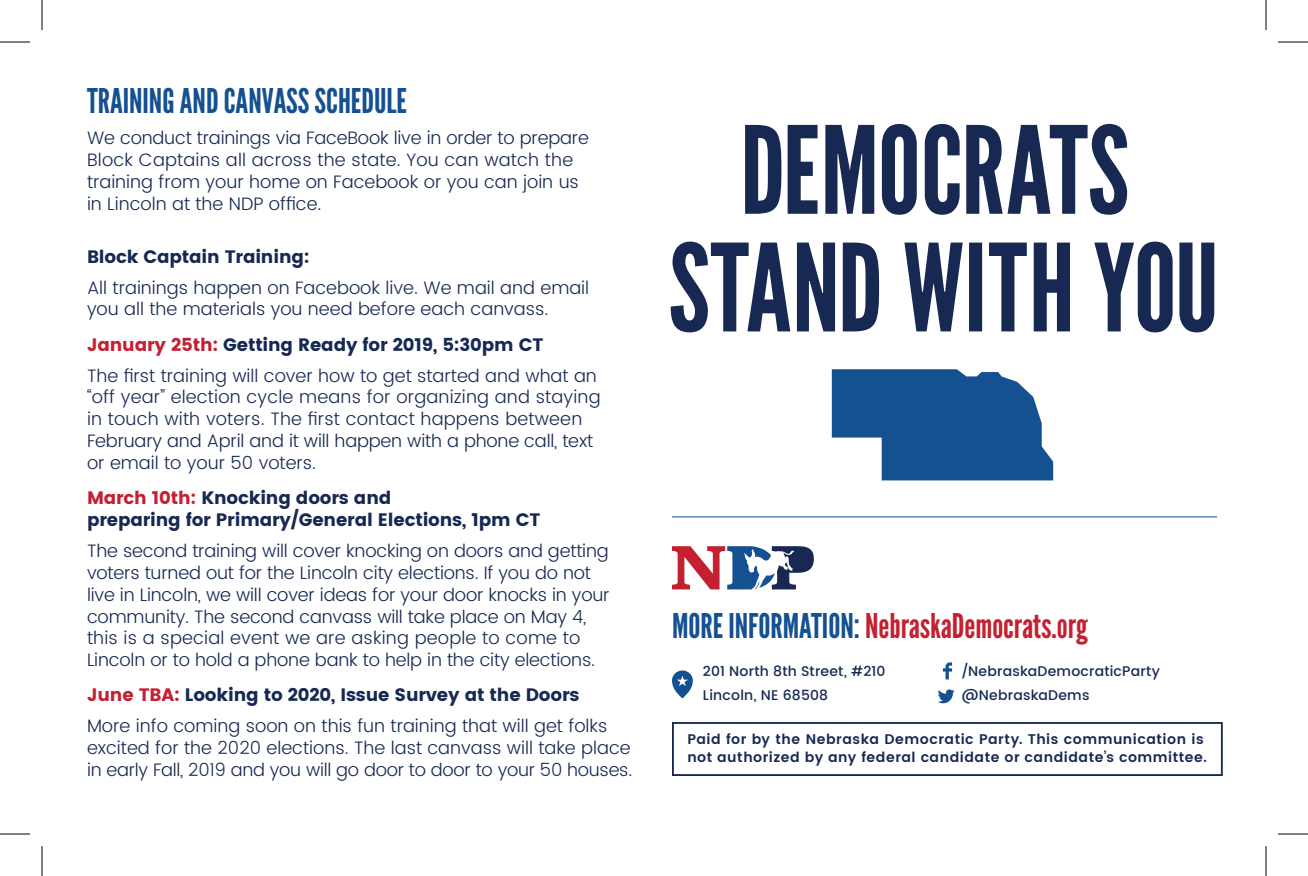
<style>
.page{position:relative;width:1308px;height:876px;background:#fff}
.page>*{position:absolute;margin:0;border:0;box-sizing:border-box;transform-origin:0 0}
.t1{font:34px "League Gothic";color:#c42032}
.t2{font:34px "League Gothic";color:#155091}
.t3{font:300 18px/21.8px "Poppins";color:#172953}
.t4{font:18px/21.8px "Poppins";letter-spacing:-.01em;color:#172953}
.t5{font:600 14px/18px "Poppins";letter-spacing:.035em;color:#172953}
.t6{font:500 14px/24px "Poppins";letter-spacing:.015em;color:#172953}
.s1{font-weight:400;color:#c42032}
.s2{font-weight:400}
.s3{color:#c42032}
.s4{color:#155091}
</style>
<div class="page">
<svg style="left:938px;top:689px;width:17px;height:14px"></svg>
<svg style="left:943px;top:662px;width:9px;height:17px"></svg>
<svg style="left:672px;top:671px;width:21px;height:27px"></svg>
<svg style="left:677px;top:676px;width:11px;height:10px"></svg>
<div style="left:672px;top:722px;width:551px;height:54px;border:2px solid #172953"></div>
<svg style="left:672px;top:546px;width:142px;height:43px"></svg>
<hr style="left:672px;top:516px;width:545px;height:1px;background:#155091">
<svg style="left:671px;top:124px;width:543px;height:208px"></svg>
<svg style="left:832px;top:369px;width:221px;height:111px"></svg>
<hr style="left:0;top:42px;width:30px;height:1px;background:#000">
<hr style="left:1278px;top:42px;width:30px;height:1px;background:#000">
<hr style="left:0;top:834px;width:30px;height:1px;background:#000">
<hr style="left:1278px;top:834px;width:30px;height:1px;background:#000">
<hr style="left:42px;top:0;width:1px;height:30px;background:#000">
<hr style="left:42px;top:846px;width:1px;height:30px;background:#000">
<hr style="left:1266px;top:0;width:1px;height:30px;background:#000">
<hr style="left:1266px;top:846px;width:1px;height:30px;background:#000">
<h1 class="t2" style="left:87px;top:81px;width:321px">TRAINING AND CANVASS SCHEDULE</h1>
<p class="t3" style="left:87px;top:127px;width:504px">We conduct trainings via FaceBook live in order to prepare Block Captains all across the state. You can watch the training from your home on Facebook or you can join us in Lincoln at the NDP office.</p>
<p class="t4" style="left:87px;top:246px;width:224px">Block Captain Training:</p>
<p class="t3" style="left:87px;top:277px;width:504px">All trainings happen on Facebook live. We mail and email you all the materials you need before each canvass.</p>
<p class="t3" style="left:87px;top:330px;width:511px;line-height:30.8px"><span class="s1">January 25th:</span> <span class="s2">Getting Ready for 2019, 5:30pm CT<br></span>The first training will cover how to get started and what an</p>
<p class="t3" style="left:87px;top:387px;width:515px">“off year” election cycle means for organizing and staying in touch with voters. The first contact happens between February and April and it will happen with a phone call, text or email to your 50 voters.</p>
<p class="t4" style="left:87px;top:487px;width:455px"><span class="s3">March 10th:</span> Knocking doors and<br>preparing for Primary/General Elections, 1pm CT</p>
<p class="t3" style="left:87px;top:540px;width:524px">The second training will cover knocking on doors and getting voters turned out for the Lincoln city elections. If you do not live in Lincoln, we will cover ideas for your door knocks in your community. The second canvass will take place on May 4, this is a special event we are asking people to come to Lincoln or to hold a phone bank to help in the city elections.</p>
<p class="t3" style="left:87px;top:680px;width:522px;line-height:30.8px"><span class="s1">June TBA:</span> <span class="s2">Looking to 2020, Issue Survey at the Doors<br></span>More info coming soon on this fun training that will get folks</p>
<p class="t3" style="left:87px;top:738px;width:547px">excited for the 2020 elections. The last canvass will take place in early Fall, 2019 and you will go door to door to your 50 houses.</p>
<h1 class="t1" style="left:672px;top:606px;width:417px"><span class="s4">MORE INFORMATION:</span>NebraskaDemocrats.org</h1>
<p class="t6" style="left:703px;top:660px;width:184px">201 North 8th Street, #210<br>Lincoln, NE 68508</p>
<p class="t6" style="left:961px;top:660px;width:200px">/NebraskaDemocraticParty</p>
<p class="t6" style="left:962px;top:684px;width:129px">@NebraskaDems</p>
<p class="t5" style="left:687px;top:731px;width:521px">Paid for by the Nebraska Democratic Party. This communication is not authorized by any federal candidate or candidate’s committee.</p>
</div>
